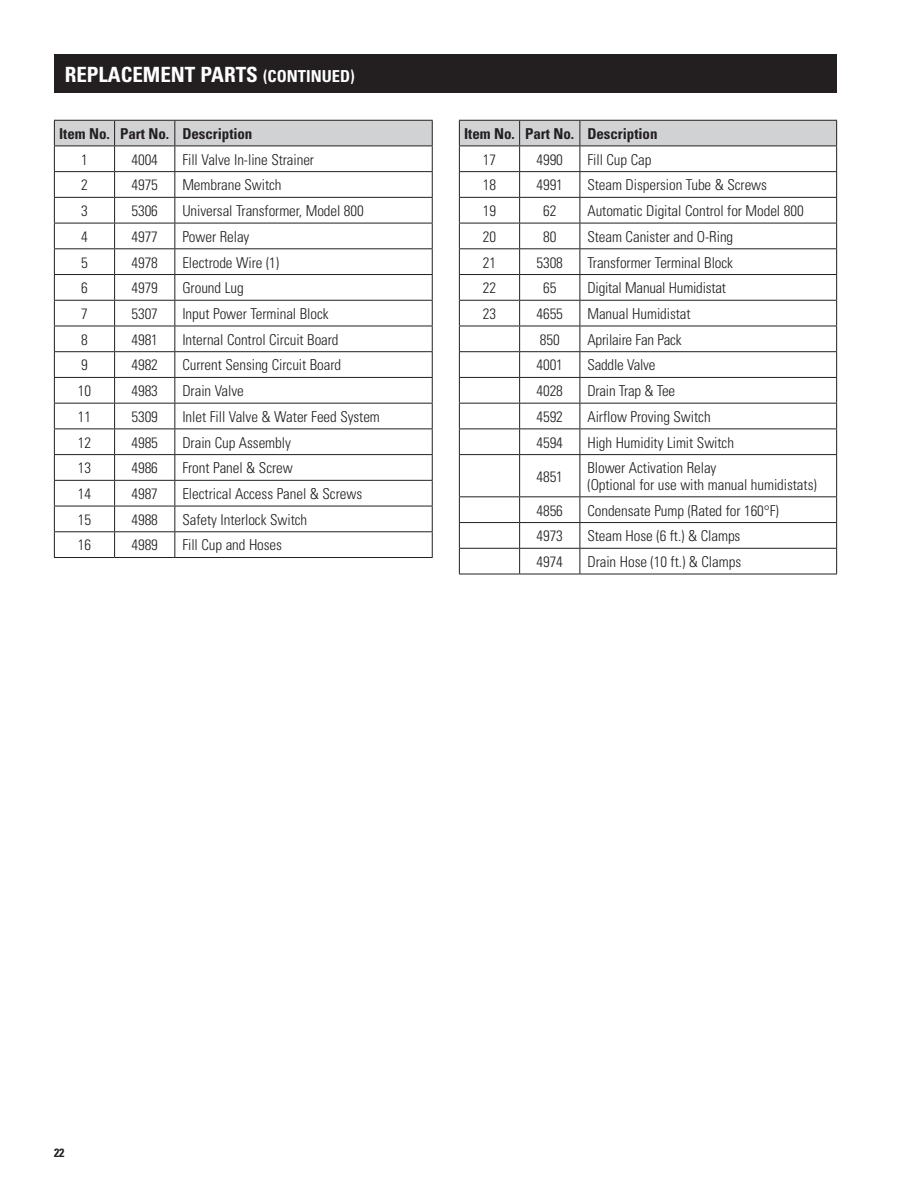
<style>
.page{position:relative;width:918px;height:1188px;background:#fff}
.page>*{position:absolute;margin:0;border:0;box-sizing:border-box;transform-origin:0 0}
.t1{font:700 condensed 21px "Univers";color:#fff}
.t2{font:300 condensed 15px/16.5px "Univers";letter-spacing:-.005em;color:#231f20}
.t3{font:700 condensed 15px "Univers";letter-spacing:-.005em;color:#231f20}
.t4{font:700 condensed 12px "Univers";color:#231f20}
.s1{font-size:16.5px}
</style>
<div class="page">
<div style="left:54px;top:54px;width:783px;height:39px;background:#231f20"></div>
<svg style="left:54px;top:120px;width:379px;height:437px"></svg>
<hr style="left:54px;top:403px;width:61px;height:1px;background:#231f20">
<hr style="left:115px;top:403px;width:60px;height:1px;background:#231f20">
<hr style="left:54px;top:429px;width:61px;height:1px;background:#231f20">
<hr style="left:115px;top:429px;width:60px;height:1px;background:#231f20">
<hr style="left:54px;top:454px;width:61px;height:1px;background:#231f20">
<hr style="left:115px;top:454px;width:60px;height:1px;background:#231f20">
<hr style="left:54px;top:480px;width:61px;height:1px;background:#231f20">
<hr style="left:115px;top:480px;width:60px;height:1px;background:#231f20">
<hr style="left:54px;top:506px;width:61px;height:1px;background:#231f20">
<hr style="left:115px;top:506px;width:60px;height:1px;background:#231f20">
<hr style="left:54px;top:531px;width:61px;height:1px;background:#231f20">
<hr style="left:115px;top:531px;width:60px;height:1px;background:#231f20">
<hr style="left:54px;top:557px;width:61px;height:1px;background:#231f20">
<hr style="left:115px;top:557px;width:60px;height:1px;background:#231f20">
<hr style="left:175px;top:403px;width:258px;height:1px;background:#231f20">
<hr style="left:175px;top:429px;width:258px;height:1px;background:#231f20">
<hr style="left:175px;top:454px;width:258px;height:1px;background:#231f20">
<hr style="left:175px;top:480px;width:258px;height:1px;background:#231f20">
<hr style="left:175px;top:506px;width:258px;height:1px;background:#231f20">
<hr style="left:175px;top:531px;width:258px;height:1px;background:#231f20">
<hr style="left:175px;top:557px;width:258px;height:1px;background:#231f20">
<hr style="left:459px;top:496px;width:61px;height:1px;background:#231f20">
<hr style="left:520px;top:496px;width:60px;height:1px;background:#231f20">
<hr style="left:580px;top:496px;width:257px;height:1px;background:#231f20">
<hr style="left:459px;top:522px;width:61px;height:1px;background:#231f20">
<hr style="left:520px;top:522px;width:60px;height:1px;background:#231f20">
<hr style="left:580px;top:522px;width:257px;height:1px;background:#231f20">
<hr style="left:459px;top:548px;width:61px;height:1px;background:#231f20">
<svg style="left:459px;top:497px;width:1px;height:77px"></svg>
<hr style="left:520px;top:548px;width:60px;height:1px;background:#231f20">
<svg style="left:519px;top:497px;width:1px;height:77px"></svg>
<hr style="left:580px;top:548px;width:257px;height:1px;background:#231f20">
<svg style="left:580px;top:497px;width:1px;height:77px"></svg>
<svg style="left:836px;top:497px;width:1px;height:77px"></svg>
<hr style="left:459px;top:574px;width:61px;height:1px;background:#231f20">
<hr style="left:520px;top:574px;width:60px;height:1px;background:#231f20">
<hr style="left:580px;top:574px;width:257px;height:1px;background:#231f20">
<hr style="left:459px;top:455px;width:1px;height:41px;background:#231f20">
<hr style="left:519px;top:455px;width:1px;height:41px;background:#231f20">
<hr style="left:580px;top:455px;width:1px;height:41px;background:#231f20">
<hr style="left:836px;top:455px;width:1px;height:41px;background:#231f20">
<hr style="left:459px;top:454px;width:61px;height:1px;background:#231f20">
<hr style="left:520px;top:454px;width:60px;height:1px;background:#231f20">
<svg style="left:459px;top:120px;width:378px;height:334px"></svg>
<hr style="left:580px;top:146px;width:257px;height:1px;background:#231f20">
<hr style="left:580px;top:171px;width:257px;height:1px;background:#231f20">
<hr style="left:580px;top:197px;width:257px;height:1px;background:#231f20">
<hr style="left:580px;top:223px;width:257px;height:1px;background:#231f20">
<hr style="left:580px;top:248px;width:257px;height:1px;background:#231f20">
<hr style="left:580px;top:274px;width:257px;height:1px;background:#231f20">
<hr style="left:580px;top:300px;width:257px;height:1px;background:#231f20">
<hr style="left:580px;top:326px;width:257px;height:1px;background:#231f20">
<hr style="left:580px;top:351px;width:257px;height:1px;background:#231f20">
<hr style="left:580px;top:377px;width:257px;height:1px;background:#231f20">
<hr style="left:580px;top:403px;width:257px;height:1px;background:#231f20">
<hr style="left:580px;top:429px;width:257px;height:1px;background:#231f20">
<hr style="left:580px;top:454px;width:257px;height:1px;background:#231f20">
<h1 class="t1" style="left:65px;top:61px;width:291px">REPLACEMENT PARTS <span class="s1">(conti nued)</span></h1>
<p class="t3" style="left:59px;top:124px;width:195px">Item No. Part No. Description</p>
<p class="t2" style="left:81px;top:151px;width:8px">1</p>
<p class="t2" style="left:132px;top:151px;width:28px">4004</p>
<p class="t2" style="left:182px;top:151px;width:133px">Fill Valve In-line Strainer</p>
<p class="t2" style="left:81px;top:177px;width:8px">2</p>
<p class="t2" style="left:132px;top:177px;width:28px">4975</p>
<p class="t2" style="left:182px;top:177px;width:101px">Membrane Switch</p>
<p class="t2" style="left:81px;top:202px;width:8px">3</p>
<p class="t2" style="left:132px;top:202px;width:28px">5306</p>
<p class="t2" style="left:182px;top:202px;width:183px">Universal Transformer, Model 800</p>
<p class="t2" style="left:81px;top:228px;width:8px">4</p>
<p class="t2" style="left:132px;top:228px;width:28px">4977</p>
<p class="t2" style="left:182px;top:228px;width:69px">Power Relay</p>
<p class="t2" style="left:81px;top:254px;width:8px">5</p>
<p class="t2" style="left:132px;top:254px;width:28px">4978</p>
<p class="t2" style="left:182px;top:254px;width:98px">Electrode Wire (1)</p>
<p class="t2" style="left:81px;top:279px;width:8px">6</p>
<p class="t2" style="left:132px;top:279px;width:28px">4979</p>
<p class="t2" style="left:182px;top:279px;width:63px">Ground Lug</p>
<p class="t2" style="left:81px;top:305px;width:8px">7</p>
<p class="t2" style="left:132px;top:305px;width:28px">5307</p>
<p class="t2" style="left:182px;top:305px;width:148px">Input Power Terminal Block</p>
<p class="t2" style="left:81px;top:331px;width:8px">8</p>
<p class="t2" style="left:132px;top:331px;width:28px">4981</p>
<p class="t2" style="left:182px;top:331px;width:158px">Internal Control Circuit Board</p>
<p class="t2" style="left:81px;top:357px;width:8px">9</p>
<p class="t2" style="left:132px;top:357px;width:28px">4982</p>
<p class="t2" style="left:182px;top:357px;width:160px">Current Sensing Circuit Board</p>
<p class="t2" style="left:78px;top:382px;width:15px">10</p>
<p class="t2" style="left:132px;top:382px;width:28px">4983</p>
<p class="t2" style="left:182px;top:382px;width:63px">Drain Valve</p>
<p class="t2" style="left:78px;top:408px;width:15px">11</p>
<p class="t2" style="left:132px;top:408px;width:28px">5309</p>
<p class="t2" style="left:182px;top:408px;width:199px">Inlet Fill Valve &amp; Water Feed System</p>
<p class="t2" style="left:78px;top:434px;width:15px">12</p>
<p class="t2" style="left:132px;top:434px;width:28px">4985</p>
<p class="t2" style="left:182px;top:434px;width:110px">Drain Cup Assembly</p>
<p class="t2" style="left:78px;top:460px;width:15px">13</p>
<p class="t2" style="left:132px;top:460px;width:28px">4986</p>
<p class="t2" style="left:182px;top:460px;width:112px">Front Panel &amp; Screw</p>
<p class="t2" style="left:78px;top:485px;width:15px">14</p>
<p class="t2" style="left:132px;top:485px;width:28px">4987</p>
<p class="t2" style="left:182px;top:485px;width:181px">Electrical Access Panel &amp; Screws</p>
<p class="t2" style="left:78px;top:511px;width:15px">15</p>
<p class="t2" style="left:132px;top:511px;width:28px">4988</p>
<p class="t2" style="left:182px;top:511px;width:126px">Safety Interlock Switch</p>
<p class="t2" style="left:78px;top:537px;width:15px">16</p>
<p class="t2" style="left:132px;top:537px;width:28px">4989</p>
<p class="t2" style="left:182px;top:537px;width:101px">Fill Cup and Hoses</p>
<p class="t3" style="left:464px;top:124px;width:195px">Item No. Part No. Description</p>
<p class="t2" style="left:483px;top:151px;width:15px">17</p>
<p class="t2" style="left:537px;top:151px;width:28px">4990</p>
<p class="t2" style="left:587px;top:151px;width:65px">Fill Cup Cap</p>
<p class="t2" style="left:483px;top:177px;width:15px">18</p>
<p class="t2" style="left:537px;top:177px;width:28px">4991</p>
<p class="t2" style="left:587px;top:177px;width:181px">Steam Dispersion Tube &amp; Screws</p>
<p class="t2" style="left:483px;top:202px;width:15px">19</p>
<p class="t2" style="left:543px;top:202px;width:15px">62</p>
<p class="t2" style="left:587px;top:202px;width:218px">Automatic Digital Control for Model 800</p>
<p class="t2" style="left:483px;top:228px;width:15px">20</p>
<p class="t2" style="left:543px;top:228px;width:15px">80</p>
<p class="t2" style="left:587px;top:228px;width:147px">Steam Canister and O-Ring</p>
<p class="t2" style="left:483px;top:254px;width:15px">21</p>
<p class="t2" style="left:537px;top:254px;width:28px">5308</p>
<p class="t2" style="left:587px;top:254px;width:147px">Transformer Terminal Block</p>
<p class="t2" style="left:483px;top:279px;width:15px">22</p>
<p class="t2" style="left:543px;top:279px;width:15px">65</p>
<p class="t2" style="left:587px;top:279px;width:140px">Digital Manual Humidistat</p>
<p class="t2" style="left:483px;top:305px;width:15px">23</p>
<p class="t2" style="left:537px;top:305px;width:28px">4655</p>
<p class="t2" style="left:587px;top:305px;width:105px">Manual Humidistat</p>
<p class="t2" style="left:540px;top:331px;width:21px">850</p>
<p class="t2" style="left:587px;top:331px;width:96px">Aprilaire Fan Pack</p>
<p class="t2" style="left:537px;top:357px;width:28px">4001</p>
<p class="t2" style="left:587px;top:357px;width:70px">Saddle Valve</p>
<p class="t2" style="left:537px;top:382px;width:28px">4028</p>
<p class="t2" style="left:587px;top:382px;width:89px">Drain Trap &amp; Tee</p>
<p class="t2" style="left:537px;top:408px;width:28px">4592</p>
<p class="t2" style="left:587px;top:408px;width:125px">Airflow Proving Switch</p>
<p class="t2" style="left:537px;top:434px;width:28px">4594</p>
<p class="t2" style="left:587px;top:434px;width:148px">High Humidity Limit Switch</p>
<p class="t2" style="left:537px;top:468px;width:28px">4851</p>
<p class="t2" style="left:587px;top:460px;width:231px">Blower Activation Relay<br>(Optional for use with manual humidistats)</p>
<p class="t2" style="left:537px;top:502px;width:28px">4856</p>
<p class="t2" style="left:587px;top:502px;width:193px">Condensate Pump (Rated for 160°F)</p>
<p class="t2" style="left:537px;top:528px;width:28px">4973</p>
<p class="t2" style="left:587px;top:528px;width:154px">Steam Hose (6 ft.) &amp; Clamps</p>
<p class="t2" style="left:537px;top:553px;width:28px">4974</p>
<p class="t2" style="left:587px;top:553px;width:155px">Drain Hose (10 ft.) &amp; Clamps</p>
<p class="t4" style="left:54px;top:1145px;width:12px">22</p>
</div>
